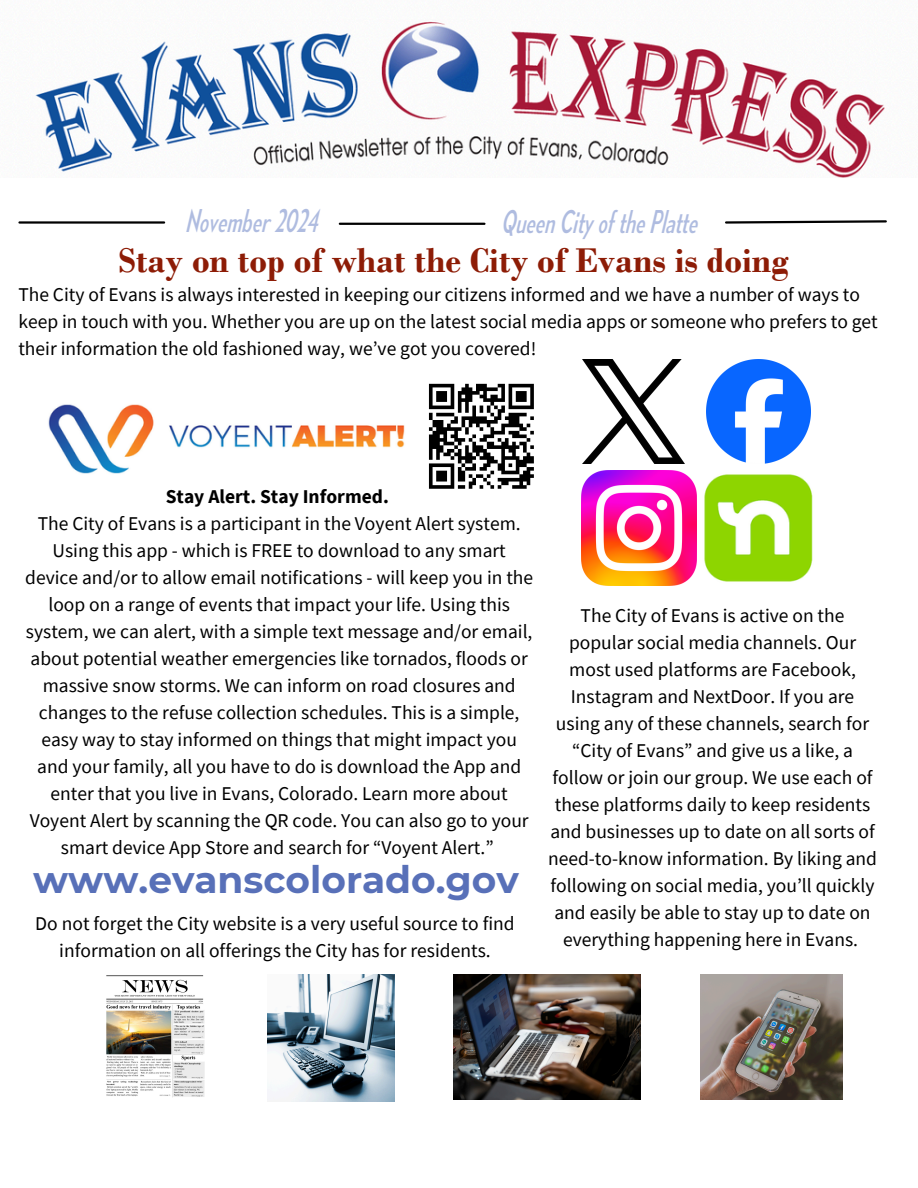
<style>
.page{position:relative;width:918px;height:1188px;background:#fff}
.page>*{position:absolute;margin:0;border:0;box-sizing:border-box;transform-origin:0 0}
.t1{font:700 37.5px "Montserrat";color:#5870b8}
.t2{font:700 36px "Bodoni";color:#8d1c06}
.t3{font:italic 30px "Mesmerize Cd Bk";color:#afbce0}
.t4{font:19.5px/27px "Source Sans Pro";color:#000;text-align:center}
.t5{font:700 19.5px "Source Sans Pro";color:#000}
</style>
<div class="page">
<img style="left:35px;top:21px;width:850px;height:157px">
<hr style="left:19px;top:221px;width:145px;height:3px;background:#000">
<hr style="left:340px;top:223px;width:144px;height:2px;background:#000">
<svg style="left:725px;top:220px;width:162px;height:4px"></svg>
<img style="left:48px;top:404px;width:357px;height:70px">
<img style="left:707px;top:360px;width:103px;height:103px">
<img style="left:583px;top:360px;width:101px;height:103px">
<img style="left:582px;top:470px;width:115px;height:115px">
<svg style="left:428px;top:383px;width:106px;height:106px"></svg>
<img style="left:704px;top:474px;width:109px;height:108px">
<img style="left:701px;top:975px;width:141px;height:125px">
<img style="left:454px;top:975px;width:187px;height:125px">
<img style="left:267px;top:975px;width:127px;height:127px">
<img style="left:106px;top:975px;width:99px;height:123px">
<p class="t3" style="left:185px;top:202px;width:133px">November 2024</p>
<p class="t3" style="left:501px;top:203px;width:198px">Queen City of the Platte</p>
<p class="t2" style="left:119px;top:239px;width:672px">Stay on top of what the City of Evans is doing</p>
<p class="t4" style="left:18px;top:280px;width:861px;text-align:left">The City of Evans is always interested in keeping our citizens informed and we have a number of ways to keep in touch with you. Whether you are up on the latest social media apps or someone who prefers to get their information the old fashioned way, we’ve got you covered!</p>
<p class="t5" style="left:166px;top:484px;width:225px">Stay Alert. Stay Informed.</p>
<p class="t4" style="left:25px;top:509px;width:509px">The City of Evans is a participant in the Voyent Alert system.<br>Using this app - which is FREE to download to any smart device and/or to allow email notifications - will keep you in the loop on a range of events that impact your life. Using this system, we can alert, with a simple text message and/or email, about potential weather emergencies like tornados, floods or massive snow storms. We can inform on road closures and changes to the refuse collection schedules. This is a simple, easy way to stay informed on things that might impact you and your family, all you have to do is download the App and enter that you live in Evans, Colorado. Learn more about Voyent Alert by scanning the QR code. You can also go to your smart device App Store and search for “Voyent Alert.”</p>
<p class="t1" style="left:33px;top:857px;width:487px">www.evanscolorado.gov</p>
<p class="t4" style="left:35px;top:909px;width:481px">Do not forget the City website is a very useful source to find information on all offerings the City has for residents.</p>
<p class="t4" style="left:548px;top:602px;width:331px">The City of Evans is active on the popular social media channels. Our most used platforms are Facebook, Instagram and NextDoor. If you are using any of these channels, search for “City of Evans” and give us a like, a follow or join our group. We use each of these platforms daily to keep residents and businesses up to date on all sorts of need-to-know information. By liking and following on social media, you’ll quickly and easily be able to stay up to date on everything happening here in Evans.</p>
</div>
